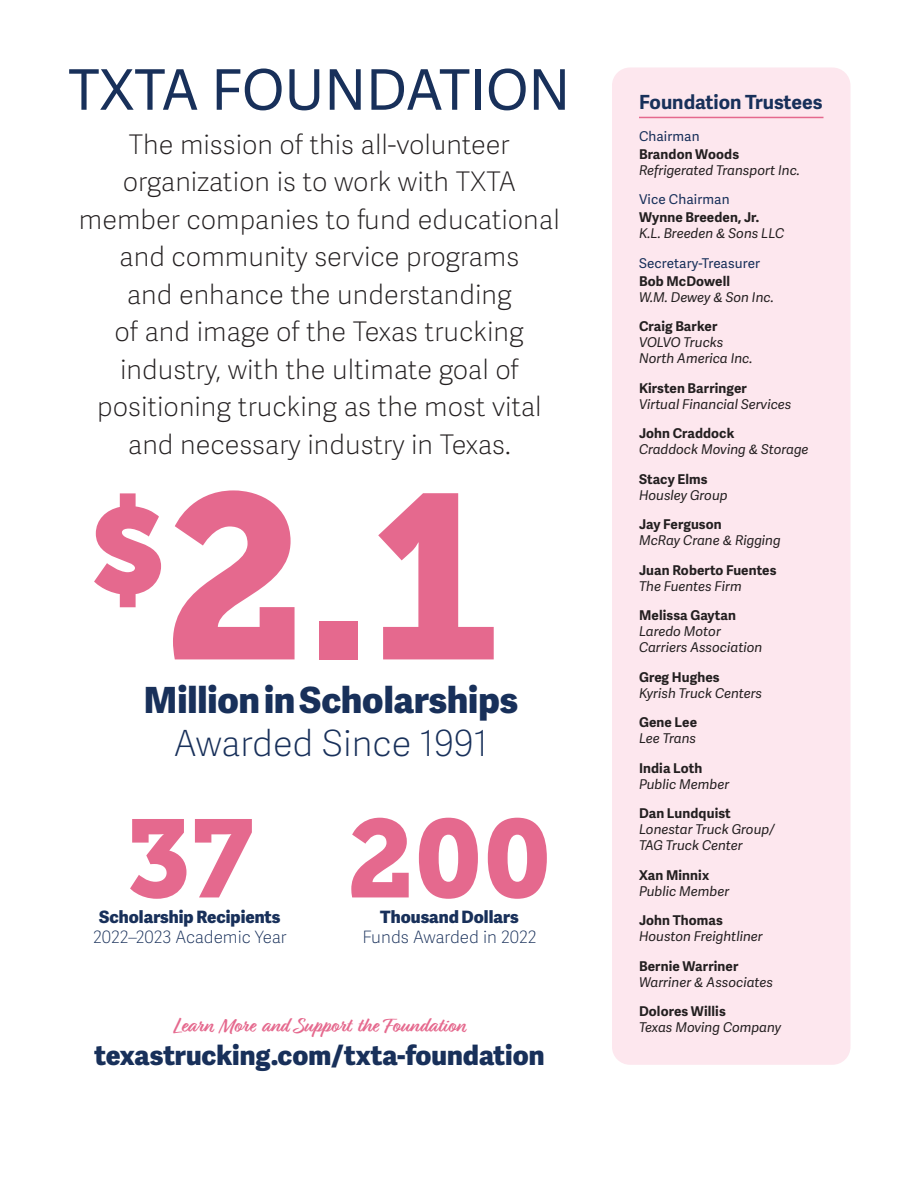
<style>
.page{position:relative;width:918px;height:1188px;background:#fff}
.page>*{position:absolute;margin:0;border:0;box-sizing:border-box;transform-origin:0 0}
.t1{font:232.5px "Museo Slab 900";color:#e5698e}
.t2{font:109.8px "Museo Slab 900";color:#e5698e}
.t3{font:55.95px "Adelle Sans";color:#18305a}
.t4{font:800 36.15px "Adelle Sans";color:#18305a}
.t5{font:100 36.15px "Adelle Sans";color:#18305a}
.t6{font:100 27px/37.5px "Adelle Sans";color:#231f20;text-align:center}
.t7{font:800 27px "Adelle Sans";color:#18305a}
.t8{font:700 21px "Relation";color:#e5698e}
.t9{font:700 19.5px "Adelle Sans";color:#18305a}
.t10{font:100 17.1px "Adelle Sans";color:#18305a}
.t11{font:800 17.1px "Adelle Sans";color:#18305a}
.t12{font:italic 13.5px/16.2px "Adelle Sans";color:#231f20}
.t13{font:700 13.5px "Adelle Sans";letter-spacing:.01em;color:#231f20}
.t14{font:13.5px "Adelle Sans";letter-spacing:.01em;color:#18305a}
</style>
<div class="page">
<div style="left:612px;top:68px;width:238px;height:997px;background:#fde7ee;border-radius:18px"></div>
<hr style="left:639px;top:117px;width:185px;height:1px;background:#e5698e">
<svg style="left:94px;top:493px;width:67px;height:114px"></svg>
<h3 class="t3" style="left:68px;top:50px;width:503px">TXTA FOUNDATION</h3>
<p class="t6" style="left:79px;top:125px;width:482px">The mission of this all-volunteer organization is to work with TXTA member companies to fund educational and community service programs<br>and enhance the understanding<br>of and image of the Texas trucking industry, with the ultimate goal of positioning trucking as the most vital and necessary industry in Texas.</p>
<h1 class="t1" style="left:164px;top:443px;width:335px">2.1</h1>
<h3 class="t4" style="left:144px;top:674px;width:376px">Million in Scholarships</h3>
<h3 class="t5" style="left:174px;top:718px;width:316px">Awarded Since 1991</h3>
<h2 class="t2" style="left:126px;top:795px;width:129px">37</h2>
<p class="t10" style="left:93px;top:925px;width:195px">2022–2023 Academic Year</p>
<p class="t11" style="left:99px;top:904px;width:183px">Scholarship Recipients</p>
<h2 class="t2" style="left:347px;top:795px;width:206px">200</h2>
<p class="t11" style="left:380px;top:904px;width:140px">Thousand Dollars</p>
<p class="t10" style="left:363px;top:925px;width:175px">Funds Awarded in 2022</p>
<h3 class="t8" style="left:174px;top:1013px;width:292px">Learn More and Support the Foundation</h3>
<h3 class="t7" style="left:95px;top:1035px;width:451px">texastrucking.com/txta-foundation</h3>
<h3 class="t9" style="left:639px;top:88px;width:185px">Foundation Trustees</h3>
<p class="t14" style="left:639px;top:126px;width:62px">Chairman</p>
<p class="t13" style="left:639px;top:144px;width:102px">Brandon Woods</p>
<p class="t12" style="left:639px;top:162px;width:163px">Refrigerated Transport Inc.</p>
<p class="t14" style="left:639px;top:190px;width:92px">Vice Chairman</p>
<p class="t13" style="left:639px;top:207px;width:122px">Wynne Breeden, Jr.</p>
<p class="t12" style="left:639px;top:225px;width:147px">K.L. Breeden &amp; Sons LLC</p>
<p class="t14" style="left:639px;top:253px;width:123px">Secretary-Treasurer</p>
<p class="t13" style="left:639px;top:271px;width:93px">Bob McDowell</p>
<p class="t12" style="left:639px;top:288px;width:136px">W.M. Dewey &amp; Son Inc.</p>
<p class="t13" style="left:639px;top:316px;width:80px">Craig Barker</p>
<p class="t12" style="left:639px;top:334px;width:115px">VOLVO Trucks<br>North America Inc.</p>
<p class="t13" style="left:639px;top:378px;width:109px">Kirsten Barringer</p>
<p class="t12" style="left:639px;top:396px;width:154px">Virtual Financial Services</p>
<p class="t13" style="left:639px;top:423px;width:97px">John Craddock</p>
<p class="t12" style="left:639px;top:441px;width:171px">Craddock Moving &amp; Storage</p>
<p class="t13" style="left:639px;top:469px;width:70px">Stacy Elms</p>
<p class="t12" style="left:639px;top:486px;width:90px">Housley Group</p>
<p class="t13" style="left:639px;top:514px;width:84px">Jay Ferguson</p>
<p class="t12" style="left:639px;top:532px;width:143px">McRay Crane &amp; Rigging</p>
<p class="t13" style="left:639px;top:560px;width:139px">Juan Roberto Fuentes</p>
<p class="t12" style="left:639px;top:577px;width:104px">The Fuentes Firm</p>
<p class="t13" style="left:639px;top:605px;width:99px">Melissa Gaytan</p>
<p class="t12" style="left:639px;top:623px;width:125px">Laredo Motor<br>Carriers Association</p>
<p class="t13" style="left:639px;top:667px;width:82px">Greg Hughes</p>
<p class="t12" style="left:639px;top:684px;width:125px">Kyrish Truck Centers</p>
<p class="t13" style="left:639px;top:712px;width:60px">Gene Lee</p>
<p class="t12" style="left:639px;top:730px;width:59px">Lee Trans</p>
<p class="t13" style="left:639px;top:758px;width:65px">India Loth</p>
<p class="t12" style="left:639px;top:775px;width:92px">Public Member</p>
<p class="t13" style="left:639px;top:803px;width:93px">Dan Lundquist</p>
<p class="t12" style="left:639px;top:821px;width:137px">Lonestar Truck Group/<br>TAG Truck Center</p>
<p class="t13" style="left:639px;top:865px;width:72px">Xan Minnix</p>
<p class="t12" style="left:639px;top:882px;width:92px">Public Member</p>
<p class="t13" style="left:639px;top:910px;width:86px">John Thomas</p>
<p class="t12" style="left:639px;top:928px;width:125px">Houston Freightliner</p>
<p class="t13" style="left:639px;top:956px;width:101px">Bernie Warriner</p>
<p class="t12" style="left:639px;top:973px;width:136px">Warriner &amp; Associates</p>
<p class="t13" style="left:639px;top:1001px;width:88px">Dolores Willis</p>
<p class="t12" style="left:639px;top:1019px;width:144px">Texas Moving Company</p>
</div>
